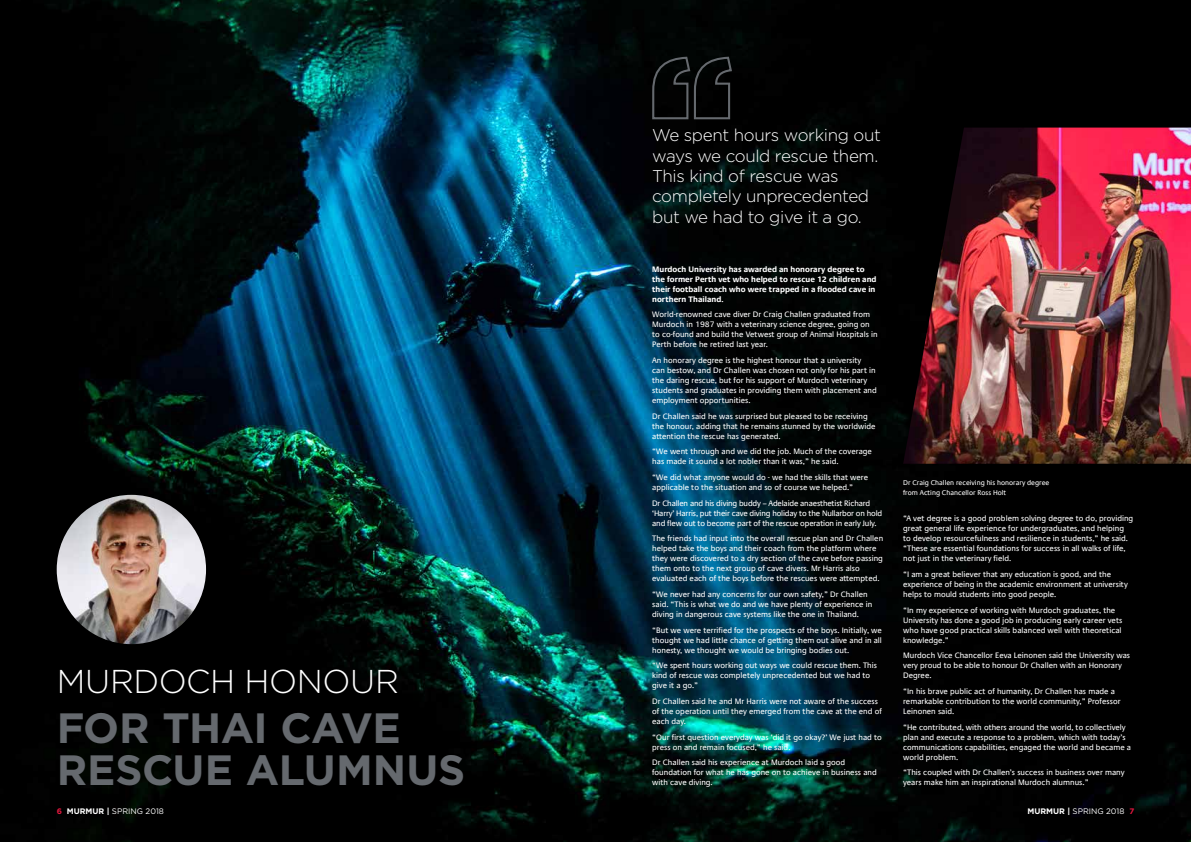
<style>
.page{position:relative;width:1191px;height:842px;background:#fff}
.page>*{position:absolute;margin:0;border:0;box-sizing:border-box;transform-origin:0 0}
.t1{font:700 42.3px/42px "Gotham";letter-spacing:-.01em;color:#65696e}
.t2{font:300 33px "Gotham";letter-spacing:-.01em;color:#fff}
.t3{font:300 17px/20.4px "Gotham";letter-spacing:-.02em;color:#fff}
.t4{font:8px/10px "Praxis Com";color:#fff}
.t5{font:8px/10px "Praxis Com";letter-spacing:-.02em;color:#fff}
.t6{font:700 8px/10px "Praxis Com";color:#fff}
.t7{font:8px "Gotham";color:#fff}
.t8{font:7px/10px "Praxis Com";color:#fff}
.s1{font-weight:700;color:#e3173e}
.s2{font-weight:700}
</style>
<div class="page">
<img style="left:0;top:0;width:1191px;height:842px">
<svg style="left:651px;top:56px;width:82px;height:64px;background:#101212"></svg>
<img style="left:903px;top:128px;width:288px;height:336px">
<img style="left:57px;top:495px;width:149px;height:149px;border-radius:75px">
<h2 class="t2" style="left:57px;top:660px;width:344px">MURDOCH HONOUR</h2>
<h1 class="t1" style="left:57px;top:707px;width:410px">FOR THAI CAVE<br>RESCUE ALUMNUS</h1>
<h3 class="t3" style="left:652px;top:124px;width:230px">We spent hours working out ways we could rescue them.<br>This kind of rescue was completely unprecedented but we had to give it a go.</h3>
<p class="t6" style="left:652px;top:264px;width:226px">Murdoch University has awarded an honorary degree to the former Perth vet who helped to rescue 12 children and their football coach who were trapped in a flooded cave in northern Thailand.</p>
<p class="t4" style="left:652px;top:310px;width:227px">World-renowned cave diver Dr Craig Challen graduated from Murdoch in 1987 with a veterinary science degree, going on to co-found and build the Vetwest group of Animal Hospitals in Perth before he retired last year.</p>
<p class="t4" style="left:652px;top:355px;width:226px">An honorary degree is the highest honour that a university<br>can bestow, and Dr Challen was chosen not only for his part in the daring rescue, but for his support of Murdoch veterinary students and graduates in providing them with placement and employment opportunities.</p>
<p class="t4" style="left:652px;top:411px;width:225px">Dr Challen said he was surprised but pleased to be receiving the honour, adding that he remains stunned by the worldwide attention the rescue has generated.</p>
<p class="t4" style="left:652px;top:447px;width:221px">“We went through and we did the job. Much of the coverage has made it sound a lot nobler than it was,” he said.</p>
<p class="t4" style="left:652px;top:472px;width:217px">“We did what anyone would do - we had the skills that were applicable to the situation and so of course we helped.”</p>
<p class="t5" style="left:652px;top:498px;width:232px">Dr Challen and his diving buddy – Adelaide anaesthetist Richard ‘Harry’ Harris, put their cave diving holiday to the Nullarbor on hold and flew out to become part of the rescue operation in early July.</p>
<p class="t4" style="left:652px;top:534px;width:232px">The friends had input into the overall rescue plan and Dr Challen helped take the boys and their coach from the platform where they were discovered to a dry section of the cave before passing them onto to the next group of cave divers. Mr Harris also evaluated each of the boys before the rescues were attempted.</p>
<p class="t4" style="left:652px;top:589px;width:222px">“We never had any concerns for our own safety,” Dr Challen said. “This is what we do and we have plenty of experience in diving in dangerous cave systems like the one in Thailand.</p>
<p class="t4" style="left:652px;top:625px;width:231px;text-align:justify">“But we were terrified for the prospects of the boys. Initially, we thought we had little chance of getting them out alive and in all honesty, we thought we would be bringing bodies out.</p>
<p class="t4" style="left:652px;top:661px;width:226px">“We spent hours working out ways we could rescue them. This kind of rescue was completely unprecedented but we had to give it a go.”</p>
<p class="t4" style="left:652px;top:696px;width:231px">Dr Challen said he and Mr Harris were not aware of the success of the operation until they emerged from the cave at the end of each day.</p>
<p class="t4" style="left:652px;top:732px;width:231px">“Our first question everyday was ‘did it go okay?’ We just had to press on and remain focused,” he said.</p>
<p class="t4" style="left:652px;top:758px;width:226px">Dr Challen said his experience at Murdoch laid a good foundation for what he has gone on to achieve in business and with cave diving.</p>
<p class="t8" style="left:903px;top:477px;width:148px">Dr Craig Challen receiving his honorary degree from Acting Chancellor Ross Holt</p>
<p class="t4" style="left:903px;top:514px;width:232px">“A vet degree is a good problem solving degree to do, providing great general life experience for undergraduates, and helping to develop resourcefulness and resilience in students,” he said. “These are essential foundations for success in all walks of life, not just in the veterinary field.</p>
<p class="t4" style="left:903px;top:569px;width:226px">“I am a great believer that any education is good, and the experience of being in the academic environment at university helps to mould students into good people.</p>
<p class="t4" style="left:903px;top:605px;width:221px">“In my experience of working with Murdoch graduates, the University has done a good job in producing early career vets who have good practical skills balanced well with theoretical knowledge.”</p>
<p class="t4" style="left:903px;top:651px;width:228px">Murdoch Vice Chancellor Eeva Leinonen said the University was very proud to be able to honour Dr Challen with an Honorary<br>Degree.</p>
<p class="t4" style="left:903px;top:686px;width:219px">“In his brave public act of humanity, Dr Challen has made a remarkable contribution to the world community,” Professor<br>Leinonen said.</p>
<p class="t4" style="left:903px;top:722px;width:229px">“He contributed, with others around the world, to collectively plan and execute a response to a problem, which with today’s communications capabilities, engaged the world and became a world problem.</p>
<p class="t4" style="left:903px;top:768px;width:223px">“This coupled with Dr Challen’s success in business over many years make him an inspirational Murdoch alumnus.”</p>
<p class="t7" style="left:57px;top:806px;width:109px"><span class="s1">6</span> <span class="s2">MURMUR |</span> SPRING 2018</p>
<p class="t7" style="left:1027px;top:806px;width:108px"><span class="s2">MURMUR |</span> SPRING 2018 <span class="s1">7</span></p>
</div>
